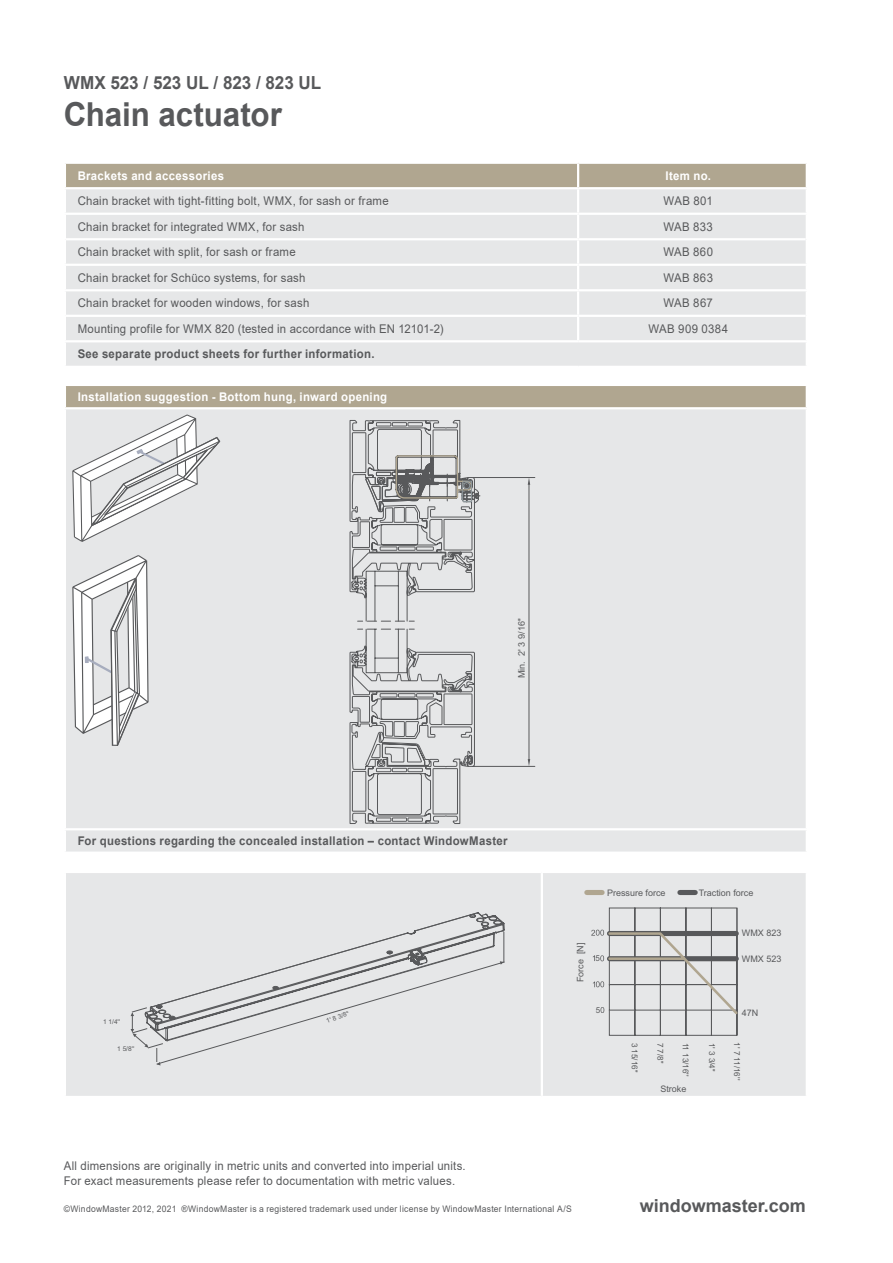
<style>
.page{position:relative;width:893px;height:1263px;background:#fff}
.page>*{position:absolute;margin:0;border:0;box-sizing:border-box;transform-origin:0 0}
.t1{font:700 33px "Arial";letter-spacing:-.005em;color:#58595b;scale:.95 1}
.t2{font:700 18px "Arial";color:#58595b;scale:.95 1}
.t3{font:700 18px "Arial";color:#58595b}
.t4{font:12px/15px "Arial";letter-spacing:.02em;color:#58595b;scale:.95 1}
.t5{font:700 12px "Arial";letter-spacing:.03em;color:#58595b;scale:.95 1}
.t6{font:700 12px "Arial";letter-spacing:.025em;color:#fff;scale:.95 1}
.t7{font:12px "Arial";letter-spacing:.04em;color:#58595b;scale:.95 1}
.t8{font:9.15px "Arial";color:#58595b}
.t9{font:9px "Arial";letter-spacing:.03em;color:#58595b;scale:.95 1}
.t10{font:9px "Arial";letter-spacing:.03em;color:#58595b}
.t11{font:9px "Arial";color:#58595b}
.t12{font:8.1px "Arial";color:#58595b}
.t13{font:6.6px "Arial";color:#58595b}
</style>
<div class="page">
<div style="left:66px;top:873px;width:740px;height:223px;background:#e6e7e8"></div>
<hr style="left:541px;top:873px;width:2px;height:223px;background:#fff">
<svg style="left:131px;top:912px;width:373px;height:153px;background:#dcddde"></svg>
<div style="left:65px;top:385px;width:742px;height:23px;background:#b0a690"></div>
<div style="left:66px;top:409px;width:740px;height:442px;background:#e6e7e8"></div>
<hr style="left:64px;top:386px;width:2px;height:21px;background:#fff">
<hr style="left:64px;top:384px;width:744px;height:2px;background:#fff">
<hr style="left:806px;top:386px;width:2px;height:21px;background:#fff">
<hr style="left:64px;top:407px;width:744px;height:2px;background:#fff">
<hr style="left:64px;top:828px;width:744px;height:2px;background:#fff">
<svg style="left:350px;top:468px;width:185px;height:356px;background:#d4d5d6"></svg>
<svg style="left:528px;top:759px;width:2px;height:7px"></svg>
<svg style="left:528px;top:477px;width:2px;height:8px"></svg>
<svg style="left:350px;top:420px;width:130px;height:201px;background:#c6c7c8"></svg>
<div style="left:66px;top:164px;width:740px;height:23px;background:#b0a690"></div>
<div style="left:66px;top:189px;width:740px;height:177px;background:#e6e7e8"></div>
<hr style="left:66px;top:238px;width:512px;height:2px;background:#fff">
<hr style="left:66px;top:315px;width:512px;height:2px;background:#fff">
<hr style="left:577px;top:317px;width:2px;height:23px;background:#fff">
<hr style="left:577px;top:240px;width:2px;height:24px;background:#fff">
<hr style="left:578px;top:238px;width:228px;height:2px;background:#fff">
<hr style="left:578px;top:315px;width:228px;height:2px;background:#fff">
<hr style="left:64px;top:340px;width:514px;height:2px;background:#fff">
<hr style="left:578px;top:340px;width:230px;height:2px;background:#fff">
<hr style="left:64px;top:264px;width:514px;height:2px;background:#fff">
<hr style="left:577px;top:266px;width:2px;height:23px;background:#fff">
<hr style="left:578px;top:264px;width:230px;height:2px;background:#fff">
<hr style="left:64px;top:289px;width:514px;height:2px;background:#fff">
<hr style="left:577px;top:164px;width:2px;height:23px;background:#fff">
<hr style="left:577px;top:291px;width:2px;height:24px;background:#fff">
<hr style="left:578px;top:289px;width:230px;height:2px;background:#fff">
<hr style="left:577px;top:189px;width:2px;height:24px;background:#fff">
<hr style="left:64px;top:213px;width:514px;height:2px;background:#fff">
<hr style="left:577px;top:215px;width:2px;height:23px;background:#fff">
<hr style="left:578px;top:213px;width:230px;height:2px;background:#fff">
<div style="left:680px;top:890px;width:15px;height:5px;background:#58595b"></div>
<svg style="left:591px;top:907px;width:149px;height:129px;background:#d1d1d2"></svg>
<div style="left:587px;top:890px;width:15px;height:5px;background:#b0a690"></div>
<svg style="left:72px;top:414px;width:148px;height:128px"></svg>
<svg style="left:72px;top:555px;width:77px;height:191px"></svg>
<h2 class="t2" style="left:64px;top:70px;width:273px">WMX 523 / 523 UL / 823 / 823 UL</h2>
<h1 class="t1" style="left:64px;top:91px;width:231px">Chain actuator</h1>
<p class="t6" style="left:78px;top:167px;width:156px">Brackets and accessories</p>
<p class="t6" style="left:665px;top:167px;width:49px">Item no.</p>
<p class="t4" style="left:78px;top:194px;width:329px">Chain bracket with tight-fitting bolt, WMX, for sash or frame</p>
<p class="t4" style="left:664px;top:194px;width:53px">WAB 801</p>
<p class="t4" style="left:78px;top:219px;width:240px">Chain bracket for integrated WMX, for sash</p>
<p class="t4" style="left:663px;top:219px;width:54px">WAB 833</p>
<p class="t4" style="left:78px;top:245px;width:231px">Chain bracket with split, for sash or frame</p>
<p class="t4" style="left:663px;top:245px;width:54px">WAB 860</p>
<p class="t4" style="left:78px;top:270px;width:241px">Chain bracket for Schüco systems, for sash</p>
<p class="t4" style="left:663px;top:270px;width:54px">WAB 863</p>
<p class="t4" style="left:78px;top:296px;width:245px">Chain bracket for wooden windows, for sash</p>
<p class="t4" style="left:663px;top:296px;width:53px">WAB 867</p>
<p class="t4" style="left:78px;top:321px;width:387px">Mounting profile for WMX 820 (tested in accordance with EN 12101-2)</p>
<p class="t7" style="left:648px;top:320px;width:85px">WAB 909 0384</p>
<p class="t5" style="left:78px;top:346px;width:314px">See separate product sheets for further information.</p>
<p class="t6" style="left:78px;top:388px;width:327px">Installation suggestion - Bottom hung, inward opening</p>
<p class="t8" style="left:515px;top:678px;width:62px;rotate:-90deg">Min. 2' 3 9/16''</p>
<p class="t5" style="left:78px;top:833px;width:454px">For questions regarding the concealed installation – contact WindowMaster</p>
<p class="t13" style="left:103px;top:1017px;width:19px">1 1/4''</p>
<p class="t13" style="left:117px;top:1044px;width:19px">1 5/8''</p>
<p class="t13" style="left:325px;top:1017px;width:25px;rotate:-19deg">1' 8 3/8''</p>
<p class="t4" style="left:64px;top:1158px;width:425px">All dimensions are originally in metric units and converted into imperial units.<br>For exact measurements please refer to documentation with metric values.</p>
<p class="t11" style="left:607px;top:886px;width:60px">Pressure force</p>
<p class="t11" style="left:699px;top:886px;width:56px">Traction force</p>
<p class="t10" style="left:574px;top:982px;width:41px;rotate:-90deg">Force [N]</p>
<p class="t12" style="left:595px;top:953px;width:6px">5</p>
<p class="t12" style="left:596px;top:1004px;width:6px">5</p>
<p class="t12" style="left:640px;top:1042px;width:32px;rotate:90deg">3 15/16''</p>
<p class="t12" style="left:666px;top:1042px;width:23px;rotate:90deg">7 7/8''</p>
<p class="t12" style="left:691px;top:1042px;width:36px;rotate:90deg">11 13/16''</p>
<p class="t10" style="left:660px;top:1082px;width:28px">Stroke</p>
<p class="t10" style="left:742px;top:927px;width:41px">WMX 823</p>
<p class="t10" style="left:742px;top:952px;width:41px">WMX 523</p>
<p class="t12" style="left:718px;top:1042px;width:31px;rotate:90deg">1' 3 3/4''</p>
<p class="t10" style="left:742px;top:1007px;width:18px">47N</p>
<p class="t12" style="left:742px;top:1042px;width:39px;rotate:90deg">1' 7 11/16''</p>
<p class="t9" style="left:64px;top:1202px;width:536px">©WindowMaster 2012, 2021 ®WindowMaster is a registered trademark used under license by WindowMaster International A/S</p>
<h2 class="t3" style="left:640px;top:1193px;width:168px">windowmaster.com</h2>
</div>
